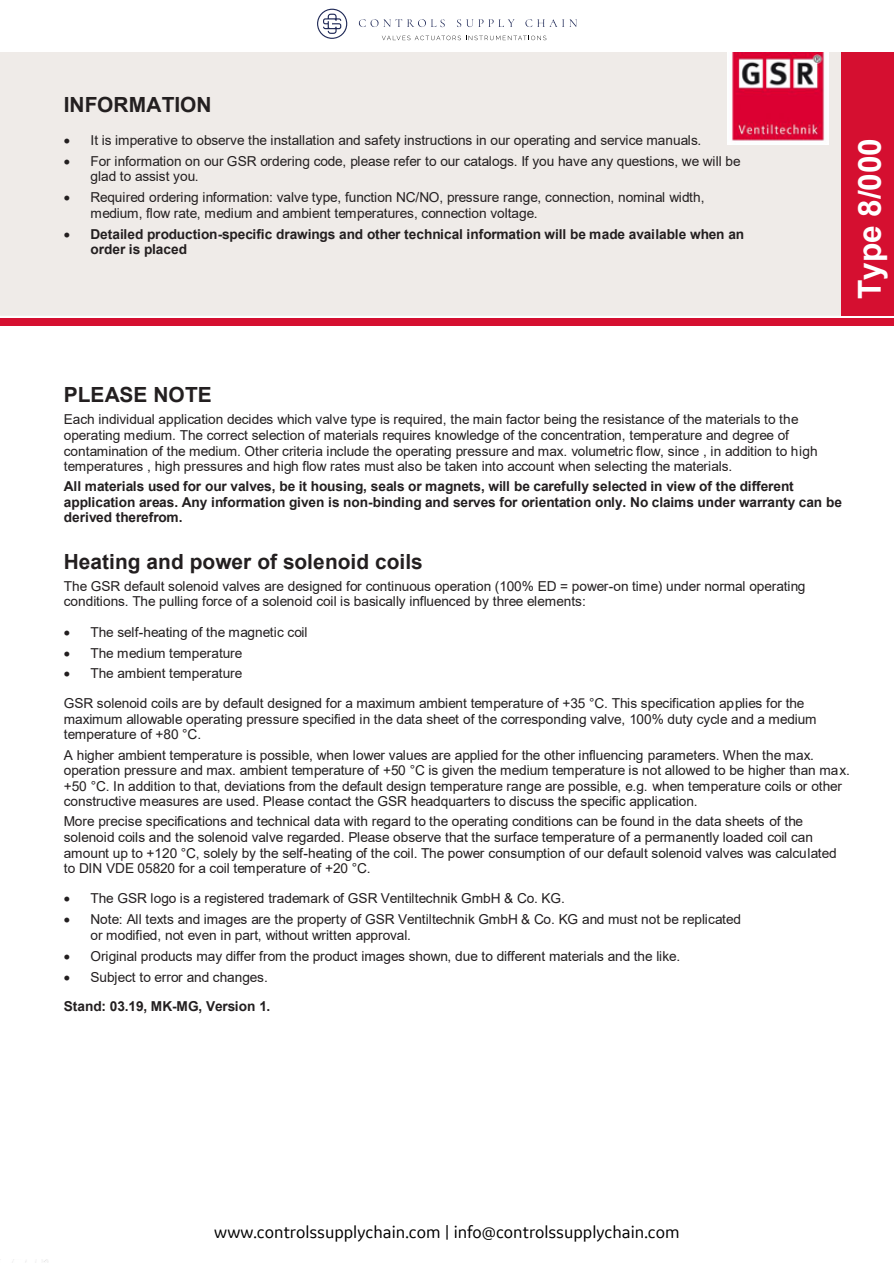
<style>
.page{position:relative;width:894px;height:1263px;background:#fff}
.page>*{position:absolute;margin:0;border:0;box-sizing:border-box;transform-origin:0 0}
.t1{font:700 31.65px "Arial";color:#fff}
.t2{font:700 20.85px "Arial";color:#231f20}
.t3{font:18px "GE Sans";color:#010101}
.t4{font:13.65px/15.5px "Arial";letter-spacing:-.005em;color:#231f20}
.t5{font:700 13.65px/15.5px "Arial";letter-spacing:-.005em;color:#231f20}
.s1{font-weight:400}
</style>
<div class="page">
<img style="left:0;top:8px;width:893px;height:1255px">
<div style="left:0;top:1197px;width:893px;height:61px;background:#fff"></div>
<svg style="left:524px;top:19px;width:52px;height:8px"></svg>
<svg style="left:456px;top:19px;width:58px;height:8px"></svg>
<svg style="left:381px;top:36px;width:165px;height:4px"></svg>
<svg style="left:317px;top:9px;width:30px;height:30px"></svg>
<svg style="left:358px;top:19px;width:87px;height:8px"></svg>
<h2 class="t2" style="left:64px;top:90px;width:149px">INFORMATION</h2>
<p class="t4" style="left:64px;top:132px;width:638px">• It is imperative to observe the installation and safety instructions in our operating and service manuals.</p>
<p class="t4" style="left:90px;top:153px;width:651px;text-indent:-27px">• For information on our GSR ordering code, please refer to our catalogs. If you have any questions, we will be glad to assist you.</p>
<p class="t4" style="left:90px;top:190px;width:615px;text-indent:-27px">• Required ordering information: valve type, function NC/NO, pressure range, connection, nominal width, medium, flow rate, medium and ambient temperatures, connection voltage.</p>
<p class="t5" style="left:90px;top:226px;width:655px;text-indent:-27px">• Detailed production-specific drawings and other technical information will be made available when an order is placed</p>
<h1 class="t1" style="left:846px;top:299px;width:163px;rotate:-90deg">Type 8/000</h1>
<h2 class="t2" style="left:64px;top:380px;width:149px">PLEASE NOTE</h2>
<p class="t4" style="left:64px;top:412px;width:755px">Each individual application decides which valve type is required, the main factor being the resistance of the materials to the operating medium. The correct selection of materials requires knowledge of the concentration, temperature and degree of contamination of the medium. Other criteria include the operating pressure and max. volumetric flow, since , in addition to high temperatures , high pressures and high flow rates must also be taken into account when selecting the materials.</p>
<p class="t5" style="left:64px;top:478px;width:779px">All materials used for our valves, be it housing, seals or magnets, will be carefully selected in view of the different application areas. Any information given is non-binding and serves for orientation only. No claims under warranty can be derived therefrom.</p>
<h2 class="t2" style="left:64px;top:547px;width:360px">Heating and power of solenoid coils</h2>
<p class="t4" style="left:64px;top:578px;width:743px">The GSR default solenoid valves are designed for continuous operation (100% ED = power-on time) under normal operating conditions. The pulling force of a solenoid coil is basically influenced by three elements:</p>
<p class="t4" style="left:64px;top:624px;width:245px">• The self-heating of the magnetic coil</p>
<p class="t4" style="left:64px;top:645px;width:180px">• The medium temperature</p>
<p class="t4" style="left:64px;top:659px;width:742px;line-height:29.8px">• The ambient temperature<br>GSR solenoid coils are by default designed for a maximum ambient temperature of +35 °C. This specification applies for the</p>
<p class="t4" style="left:64px;top:712px;width:753px">maximum allowable operating pressure specified in the data sheet of the corresponding valve, 100% duty cycle and a medium temperature of +80 °C.</p>
<p class="t4" style="left:64px;top:747px;width:787px">A higher ambient temperature is possible, when lower values are applied for the other influencing parameters. When the max. operation pressure and max. ambient temperature of +50 °C is given the medium temperature is not allowed to be higher than max. +50 °C. In addition to that, deviations from the default design temperature range are possible, e.g. when temperature coils or other constructive measures are used. Please contact the GSR headquarters to discuss the specific application.</p>
<p class="t4" style="left:64px;top:813px;width:774px">More precise specifications and technical data with regard to the operating conditions can be found in the data sheets of the solenoid coils and the solenoid valve regarded. Please observe that the surface temperature of a permanently loaded coil can amount up to +120 °C, solely by the self-heating of the coil. The power consumption of our default solenoid valves was calculated to DIN VDE 05820 for a coil temperature of +20 °C.</p>
<p class="t4" style="left:64px;top:891px;width:502px">• The GSR logo is a registered trademark of GSR Ventiltechnik GmbH &amp; Co. KG.</p>
<p class="t4" style="left:90px;top:911px;width:651px;text-indent:-27px">• Note: All texts and images are the property of GSR Ventiltechnik GmbH &amp; Co. KG and must not be replicated or modified, not even in part, without written approval.</p>
<p class="t4" style="left:64px;top:948px;width:617px">• Original products may differ from the product images shown, due to different materials and the like.</p>
<p class="t5" style="left:64px;top:962px;width:208px;line-height:29.5px">• <span class="s1">Subject to error and changes.<br></span>Stand: 03.19, MK-MG, Version 1.</p>
<p class="t4" style="left:448px;top:1218px;width:21px">4/4</p>
<h3 class="t3" style="left:214px;top:1221px;width:466px">www.controlssupplychain.com | info@controlssupplychain.com</h3>
</div>
